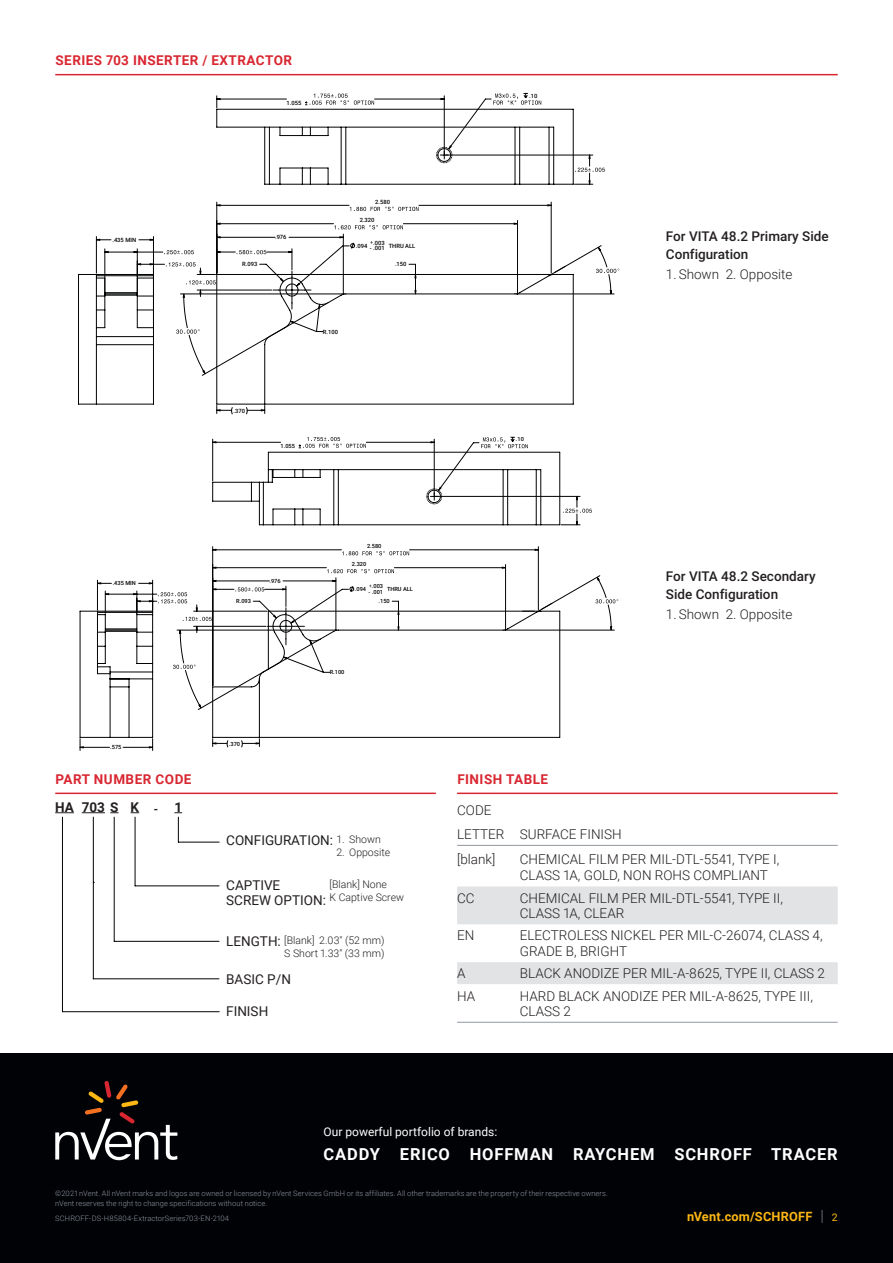
<style>
.page{position:relative;width:893px;height:1263px;background:#fff}
.page>*{position:absolute;margin:0;border:0;box-sizing:border-box;transform-origin:0 0}
.t1{font:700 16.5px "Roboto";letter-spacing:.05em;color:#fff}
.Table_Text_-_nVent_D{font:300 13.5px/15.8px "Roboto";color:#231f20}
.Paragraph_Style_1{font:500 13.5px/18px "Roboto";color:#231f20}
.table_Sub_heading_7{font:13.5px/15px "Roboto";color:#231f20}
.Subhead_-_nVent_Data{font:700 13.5px "Roboto";letter-spacing:.035em;color:#d92732}
.table_Sub_heading_7-2{font:700 13.5px "Roboto";color:#231f20}
.nVent_com_Yellow_-_n{font:700 12.75px "Roboto";letter-spacing:.015em;color:#fdb714}
.t2{font:12px "Roboto";color:#fff}
.table_Sub_heading_7-3{font:700 11.25px "Roboto";color:#231f20}
.Paragraph_Style_1-2{font:300 10.5px "Roboto";color:#231f20}
.Copyright_Standards{font:300 7.5px/10.5px "Roboto";letter-spacing:.01em;color:#91969f}
.t3{font:500 5.85px "Roboto";color:#020304}
.t4{font:500 5.7px "Roboto";color:#020304}
.s1{font-weight:300;font-size:15.3px;color:#91969f}
.s2{font-weight:400;font-size:10.5px}
</style>
<div class="page">
<div style="left:0;top:1053px;width:893px;height:210px;background:#000206"></div>
<hr style="left:55px;top:74px;width:783px;height:1px;background:#d92732">
<svg style="left:614px;top:269px;width:5px;height:4px"></svg>
<svg style="left:96px;top:99px;width:515px;height:312px"></svg>
<svg style="left:217px;top:274px;width:356px;height:130px"></svg>
<hr style="left:96px;top:274px;width:1px;height:130px;background:#020304">
<hr style="left:78px;top:274px;width:1px;height:130px;background:#020304">
<svg style="left:79px;top:404px;width:17px;height:1px"></svg>
<hr style="left:96px;top:344px;width:57px;height:1px;background:#020304">
<hr style="left:153px;top:345px;width:1px;height:59px;background:#020304">
<hr style="left:96px;top:404px;width:57px;height:1px;background:#020304">
<hr style="left:96px;top:336px;width:57px;height:1px;background:#020304">
<svg style="left:79px;top:274px;width:27px;height:54px"></svg>
<hr style="left:105px;top:294px;width:32px;height:1px;background:#020304">
<hr style="left:96px;top:275px;width:57px;height:1px;background:#020304">
<svg style="left:137px;top:274px;width:17px;height:71px"></svg>
<hr style="left:96px;top:274px;width:57px;height:1px;background:#020304">
<hr style="left:105px;top:295px;width:32px;height:1px;background:#020304">
<hr style="left:105px;top:292px;width:32px;height:1px;background:#020304">
<svg style="left:217px;top:93px;width:388px;height:91px"></svg>
<svg style="left:55px;top:1081px;width:122px;height:79px"></svg>
<svg style="left:80px;top:525px;width:532px;height:223px"></svg>
<svg style="left:80px;top:549px;width:480px;height:189px"></svg>
<hr style="left:105px;top:631px;width:32px;height:1px;background:#020304">
<hr style="left:105px;top:629px;width:32px;height:1px;background:#020304">
<svg style="left:212px;top:437px;width:380px;height:88px"></svg>
<svg style="left:457px;top:886px;width:381px;height:136px"></svg>
<hr style="left:457px;top:1022px;width:63px;height:1px;background:#91969f">
<hr style="left:520px;top:1022px;width:318px;height:1px;background:#91969f">
<hr style="left:457px;top:845px;width:63px;height:1px;background:#91969f">
<hr style="left:520px;top:845px;width:318px;height:1px;background:#91969f">
<hr style="left:457px;top:792px;width:381px;height:2px;background:#d92732">
<hr style="left:55px;top:792px;width:381px;height:2px;background:#d92732">
<svg style="left:55px;top:812px;width:19px;height:1px"></svg>
<svg style="left:82px;top:812px;width:37px;height:1px"></svg>
<hr style="left:114px;top:941px;width:105px;height:1px;background:#020304">
<hr style="left:114px;top:817px;width:1px;height:124px;background:#020304">
<hr style="left:135px;top:885px;width:84px;height:1px;background:#020304">
<hr style="left:135px;top:817px;width:1px;height:69px;background:#020304">
<hr style="left:93px;top:978px;width:126px;height:1px;background:#020304">
<hr style="left:93px;top:817px;width:1px;height:162px;background:#020304">
<hr style="left:62px;top:1011px;width:157px;height:1px;background:#020304">
<hr style="left:62px;top:817px;width:1px;height:195px;background:#020304">
<hr style="left:178px;top:842px;width:41px;height:1px;background:#020304">
<svg style="left:174px;top:812px;width:8px;height:30px"></svg>
<p class="Subhead_-_nVent_Data" style="left:56px;top:51px;width:238px">SERIES 703 INSERTER / EXTRACTOR</p>
<p class="t3" style="left:286px;top:98px;width:16px">1.055</p>
<p class="t3" style="left:375px;top:198px;width:16px">2.580</p>
<p class="t3" style="left:360px;top:216px;width:16px">2.320</p>
<p class="t3" style="left:112px;top:236px;width:25px">.435 MIN</p>
<p class="t3" style="left:275px;top:233px;width:13px">.976</p>
<p class="t3" style="left:373px;top:238px;width:13px">.003</p>
<p class="t3" style="left:356px;top:242px;width:61px">.094 - .001 THRU ALL</p>
<p class="t3" style="left:242px;top:260px;width:17px">R.093</p>
<p class="t3" style="left:395px;top:260px;width:13px">.150</p>
<p class="t3" style="left:323px;top:327px;width:17px">R.100</p>
<p class="t3" style="left:233px;top:407px;width:13px">.370</p>
<p class="t4" style="left:281px;top:442px;width:16px">1.055</p>
<p class="t4" style="left:367px;top:542px;width:16px">2.580</p>
<p class="t4" style="left:352px;top:560px;width:16px">2.320</p>
<p class="t4" style="left:113px;top:579px;width:25px">.435 MIN</p>
<p class="t4" style="left:269px;top:577px;width:13px">.976</p>
<p class="t4" style="left:372px;top:582px;width:13px">.003</p>
<p class="t4" style="left:355px;top:585px;width:59px">.094 - .001 THRU ALL</p>
<p class="t4" style="left:236px;top:597px;width:16px">R.093</p>
<p class="t4" style="left:379px;top:597px;width:13px">.150</p>
<p class="t4" style="left:330px;top:668px;width:16px">R.100</p>
<p class="t4" style="left:110px;top:743px;width:13px">.575</p>
<p class="t4" style="left:229px;top:740px;width:13px">.370</p>
<p class="t3" style="left:529px;top:91px;width:10px">.10</p>
<p class="t4" style="left:516px;top:435px;width:9px">.10</p>
<p class="Paragraph_Style_1" style="left:666px;top:226px;width:164px">For VITA 48.2 Primary Side<br>Configuration</p>
<p class="Table_Text_-_nVent_D" style="left:666px;top:266px;width:128px">1. Shown 2. Opposite</p>
<p class="Paragraph_Style_1" style="left:666px;top:567px;width:151px">For VITA 48.2 Secondary<br>Side Configuration</p>
<p class="Table_Text_-_nVent_D" style="left:666px;top:606px;width:128px">1. Shown 2. Opposite</p>
<p class="Subhead_-_nVent_Data" style="left:56px;top:770px;width:138px">PART NUMBER CODE</p>
<p class="Subhead_-_nVent_Data" style="left:457px;top:770px;width:92px">FINISH TABLE</p>
<p class="table_Sub_heading_7-2" style="left:55px;top:797px;width:20px">HA</p>
<p class="table_Sub_heading_7-2" style="left:82px;top:797px;width:38px">703 S</p>
<p class="table_Sub_heading_7-2" style="left:174px;top:797px;width:9px">1</p>
<p class="table_Sub_heading_7" style="left:226px;top:832px;width:108px">CONFIGURATION:</p>
<p class="table_Sub_heading_7-2" style="left:131px;top:797px;width:10px">K</p>
<p class="Table_Text_-_nVent_D" style="left:457px;top:801px;width:36px">CODE</p>
<p class="Table_Text_-_nVent_D" style="left:457px;top:826px;width:49px">LETTER</p>
<p class="Table_Text_-_nVent_D" style="left:520px;top:826px;width:103px">SURFACE FINISH</p>
<p class="Table_Text_-_nVent_D" style="left:457px;top:851px;width:40px">[blank]</p>
<p class="Table_Text_-_nVent_D" style="left:520px;top:850px;width:261px;line-height:16.5px">CHEMICAL FILM PER MIL-DTL-5541, TYPE I,<br>CLASS 1A, GOLD, NON ROHS COMPLIANT</p>
<p class="Table_Text_-_nVent_D" style="left:457px;top:889px;width:19px">CC</p>
<p class="Table_Text_-_nVent_D" style="left:520px;top:889px;width:265px">CHEMICAL FILM PER MIL-DTL-5541, TYPE II,<br>CLASS 1A, CLEAR</p>
<p class="Table_Text_-_nVent_D" style="left:457px;top:927px;width:19px">EN</p>
<p class="Table_Text_-_nVent_D" style="left:520px;top:927px;width:304px">ELECTROLESS NICKEL PER MIL-C-26074, CLASS 4,<br>GRADE B, BRIGHT</p>
<p class="Table_Text_-_nVent_D" style="left:457px;top:965px;width:10px">A</p>
<p class="Table_Text_-_nVent_D" style="left:520px;top:965px;width:307px">BLACK ANODIZE PER MIL-A-8625, TYPE II, CLASS 2</p>
<p class="Table_Text_-_nVent_D" style="left:457px;top:987px;width:20px">HA</p>
<p class="Table_Text_-_nVent_D" style="left:520px;top:987px;width:295px">HARD BLACK ANODIZE PER MIL-A-8625, TYPE III,<br>CLASS 2</p>
<p class="table_Sub_heading_7-3" style="left:154px;top:801px;width:6px">-</p>
<p class="Paragraph_Style_1-2" style="left:336px;top:832px;width:46px">1. Shown</p>
<p class="Paragraph_Style_1-2" style="left:336px;top:845px;width:55px">2. Opposite</p>
<p class="Paragraph_Style_1-2" style="left:330px;top:877px;width:59px">[Blank] None</p>
<p class="Paragraph_Style_1-2" style="left:330px;top:890px;width:76px">K Captive Screw</p>
<p class="Paragraph_Style_1-2" style="left:284px;top:933px;width:102px">[Blank] 2.03″ (52 mm)</p>
<p class="Paragraph_Style_1-2" style="left:284px;top:946px;width:102px">S Short 1.33″ (33 mm)</p>
<p class="table_Sub_heading_7" style="left:226px;top:877px;width:101px">CAPTIVE<br>SCREW OPTION:</p>
<p class="table_Sub_heading_7" style="left:226px;top:933px;width:56px">LENGTH:</p>
<p class="table_Sub_heading_7" style="left:226px;top:971px;width:66px">BASIC P/N</p>
<p class="table_Sub_heading_7" style="left:226px;top:1004px;width:44px">FINISH</p>
<p class="t2" style="left:324px;top:1124px;width:175px">Our powerful portfolio of brands:</p>
<p class="t1" style="left:324px;top:1143px;width:516px">CADDY ERICO HOFFMAN RAYCHEM SCHROFF TRACER</p>
<p class="Copyright_Standards" style="left:55px;top:1187px;width:554px">©2021 nVent. All nVent marks and logos are owned or licensed by nVent Services GmbH or its affiliates. All other trademarks are the property of their respective owners. nVent reserves the right to change specifications without notice.</p>
<p class="Copyright_Standards" style="left:55px;top:1213px;width:175px">SCHROFF-DS-H85804-ExtractorSeries703-EN-2104</p>
<p class="nVent_com_Yellow_-_n" style="left:687px;top:1207px;width:152px">nVent.com/SCHROFF <span class="s1">|</span> <span class="s2">2</span></p>
</div>
